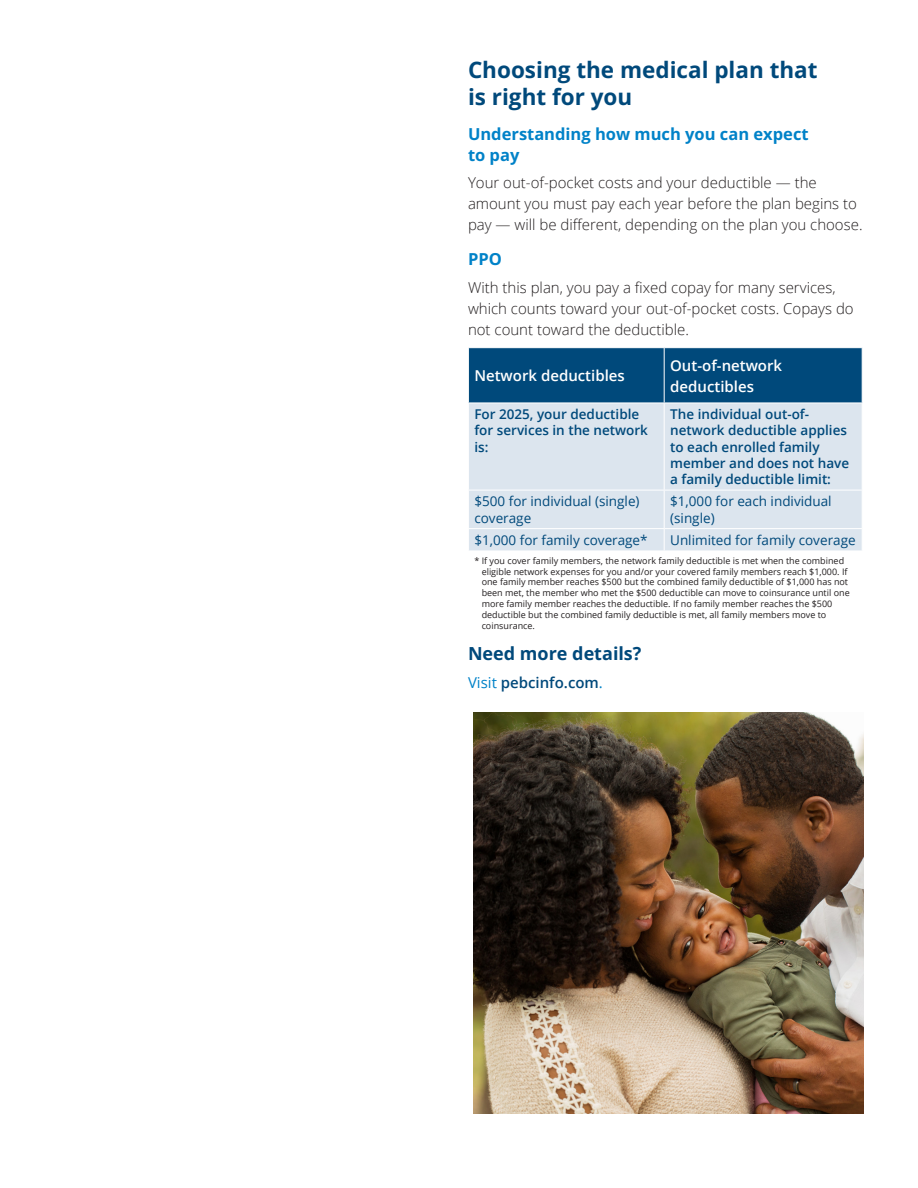
<style>
.page{position:relative;width:918px;height:1188px;background:#fff}
.page>*{position:absolute;margin:0;border:0;box-sizing:border-box;transform-origin:0 0}
.subtitle{font:700 22.5px/27px "Open Sans";color:#00497b}
.callout_heading{font:700 18px "Open Sans";color:#00497b}
.heading{font:700 16.5px/21px "Open Sans";color:#0082c8}
.body{font:300 15px/21px "Open Sans";color:#231f20}
.body-2{font:600 15px/21px "Open Sans";color:#fff}
.callout{font:600 15px "Open Sans";color:#00497b}
.body-3{font:600 13.5px/16.2px "Open Sans";color:#00497b}
.table_body{font:13.5px/16.2px "Open Sans";color:#00497b}
.taglines{font:9px/10.8px "Open Sans";color:#231f20}
.s1{font-weight:400;color:#0082c8}
</style>
<div class="page">
<div style="left:469px;top:348px;width:393px;height:55px;background:#00497b"></div>
<div style="left:469px;top:404px;width:393px;height:147px;background:#dce5ee"></div>
<hr style="left:664px;top:348px;width:1px;height:55px;background:#fff">
<hr style="left:664px;top:403px;width:1px;height:87px;background:#fff">
<hr style="left:468px;top:490px;width:196px;height:1px;background:#fff">
<hr style="left:664px;top:490px;width:199px;height:1px;background:#fff">
<hr style="left:664px;top:490px;width:1px;height:38px;background:#fff">
<hr style="left:468px;top:528px;width:196px;height:1px;background:#fff">
<hr style="left:664px;top:528px;width:199px;height:1px;background:#fff">
<svg style="left:664px;top:529px;width:1px;height:22px"></svg>
<img style="left:473px;top:713px;width:391px;height:401px">
<p class="subtitle" style="left:468px;top:56px;width:351px">Choosing the medical plan that is right for you</p>
<p class="heading" style="left:468px;top:123px;width:342px">Understanding how much you can expect to pay</p>
<p class="body" style="left:468px;top:172px;width:396px">Your out-of-pocket costs and your deductible — the amount you must pay each year before the plan begins to pay — will be different, depending on the plan you choose.</p>
<p class="heading" style="left:468px;top:248px;width:35px">PPO</p>
<p class="body" style="left:468px;top:276px;width:387px">With this plan, you pay a fixed copay for many services, which counts toward your out-of-pocket costs. Copays do not count toward the deductible.</p>
<p class="body-2" style="left:474px;top:365px;width:152px">Network deductibles</p>
<p class="body-2" style="left:670px;top:354px;width:114px">Out-of-network deductibles</p>
<p class="body-3" style="left:474px;top:406px;width:175px">For 2025, your deductible for services in the network is:</p>
<p class="body-3" style="left:670px;top:406px;width:180px">The individual out-of&shy;network deductible applies to each enrolled family member and does not have a family deductible limit:</p>
<p class="table_body" style="left:474px;top:493px;width:167px">$500 for individual (single) coverage</p>
<p class="table_body" style="left:670px;top:493px;width:163px">$1,000 for each individual (single)</p>
<p class="table_body" style="left:474px;top:532px;width:175px">$1,000 for family coverage*</p>
<p class="table_body" style="left:670px;top:532px;width:187px">Unlimited for family coverage</p>
<p class="taglines" style="left:482px;top:555px;width:370px;text-indent:-7px">* If you cover family members, the network family deductible is met when the combined eligible network expenses for you and/or your covered family members reach $1,000. If one family member reaches $500 but the combined family deductible of $1,000 has not been met, the member who met the $500 deductible can move to coinsurance until one more family member reaches the deductible. If no family member reaches the $500 deductible but the combined family deductible is met, all family members move to coinsurance.</p>
<p class="callout_heading" style="left:468px;top:641px;width:175px">Need more details?</p>
<p class="callout" style="left:468px;top:672px;width:136px"><span class="s1">Visit</span> pebcinfo.com<span class="s1">.</span></p>
</div>
